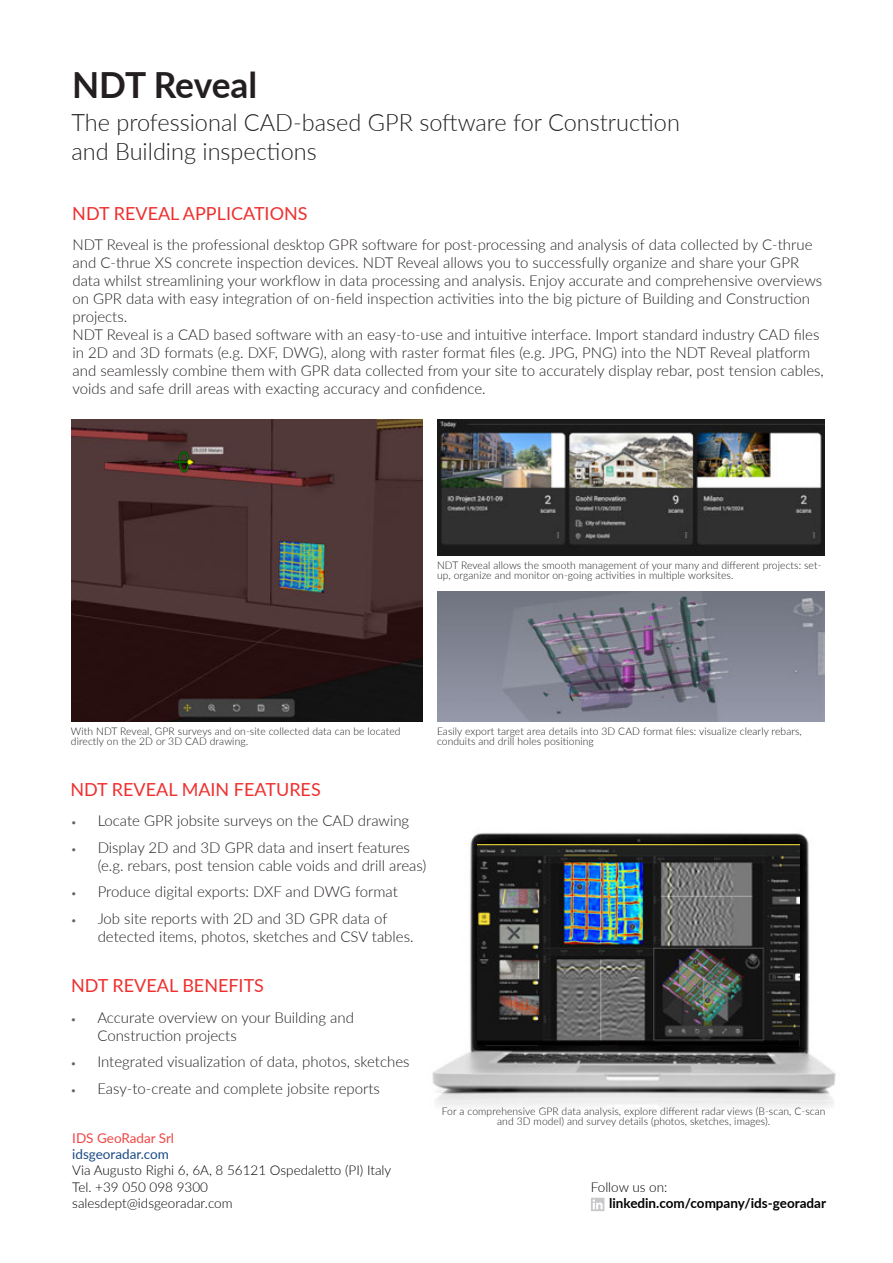
<style>
.page{position:relative;width:893px;height:1263px;background:#fff}
.page>*{position:absolute;margin:0;border:0;box-sizing:border-box;transform-origin:0 0}
.t1{font:700 36px "Lato";letter-spacing:-.015em;color:#231f20}
.t2{font:300 24px/28.8px "Lato";color:#231f20}
.t3{font:18px "Lato";color:#ee302f}
.t4{font:300 15px/18px "Lato";color:#231f20}
.t5{font:300 13.5px "Lato";color:#000}
.t6{font:700 13.5px/16.2px "Lato";color:#000}
.t7{font:13.5px/16.2px "Lato";color:#194983}
.t8{font:300 10.5px/10.5px "Lato";letter-spacing:.01em;color:#231f20}
.s1{font-size:10.5px;color:#636366}
.s2{color:#ef4745}
.s3{font-weight:300}
</style>
<div class="page">
<img style="left:432px;top:833px;width:404px;height:275px">
<img style="left:478px;top:844px;width:322px;height:201px">
<img style="left:71px;top:419px;width:351px;height:303px">
<img style="left:437px;top:419px;width:388px;height:137px">
<img style="left:437px;top:591px;width:388px;height:131px">
<svg style="left:591px;top:1197px;width:14px;height:14px"></svg>
<p class="t1" style="left:72px;top:58px;width:187px">NDT Reveal</p>
<p class="t2" style="left:71px;top:107px;width:610px">The professional CAD-based GPR software for Construction and Building inspections</p>
<p class="t3" style="left:72px;top:201px;width:237px">NDT REVEAL APPLICATIONS</p>
<p class="t4" style="left:73px;top:235px;width:753px">NDT Reveal is the professional desktop GPR software for post-processing and analysis of data collected by C-thrue and C-thrue XS concrete inspection devices. NDT Reveal allows you to successfully organize and share your GPR data whilst streamlining your workflow in data processing and analysis. Enjoy accurate and comprehensive overviews on GPR data with easy integration of on-field inspection activities into the big picture of Building and Construction projects.<br>NDT Reveal is a CAD based software with an easy-to-use and intuitive interface. Import standard industry CAD files in 2D and 3D formats (e.g. DXF, DWG), along with raster format files (e.g. JPG, PNG) into the NDT Reveal platform and seamlessly combine them with GPR data collected from your site to accurately display rebar, post tension cables, voids and safe drill areas with exacting accuracy and confidence.</p>
<p class="t8" style="left:437px;top:559px;width:386px">NDT Reveal allows the smooth management of your many and different projects: set&shy;up, organize and monitor on-going activities in multiple worksites.</p>
<p class="t8" style="left:71px;top:725px;width:331px">With NDT Reveal, GPR surveys and on-site collected data can be located directly on the 2D or 3D CAD drawing.</p>
<p class="t8" style="left:437px;top:725px;width:366px">Easily export target area details into 3D CAD format files: visualize clearly rebars, conduits and drill holes positioning</p>
<p class="t3" style="left:70px;top:776px;width:252px">NDT REVEAL MAIN FEATURES</p>
<p class="t4" style="left:71px;top:811px;width:340px"><span class="s1">•</span> Locate GPR jobsite surveys on the CAD drawing</p>
<p class="t4" style="left:98px;top:838px;width:330px;text-indent:-27px"><span class="s1">•</span> Display 2D and 3D GPR data and insert features (e.g. rebars, post tension cable voids and drill areas)</p>
<p class="t4" style="left:71px;top:882px;width:329px"><span class="s1">•</span> Produce digital exports: DXF and DWG format</p>
<p class="t4" style="left:98px;top:909px;width:317px;text-indent:-27px"><span class="s1">•</span> Job site reports with 2D and 3D GPR data of detected items, photos, sketches and CSV tables.</p>
<p class="t3" style="left:71px;top:973px;width:195px">NDT REVEAL BENEFITS</p>
<p class="t4" style="left:97px;top:1008px;width:258px;text-indent:-27px"><span class="s1">•</span> Accurate overview on your Building and<br>Construction projects</p>
<p class="t4" style="left:70px;top:1052px;width:341px"><span class="s1">•</span> Integrated visualization of data, photos, sketches</p>
<p class="t4" style="left:70px;top:1079px;width:311px"><span class="s1">•</span> Easy-to-create and complete jobsite reports</p>
<p class="t7" style="left:72px;top:1129px;width:103px"><span class="s2">IDS GeoRadar Srl </span>idsgeoradar.com</p>
<p class="t5" style="left:72px;top:1161px;width:321px">Via Augusto Righi 6, 6A, 8 56121 Ospedaletto (PI) Italy</p>
<p class="t5" style="left:72px;top:1177px;width:137px">Tel. +39 050 098 9300</p>
<p class="t5" style="left:72px;top:1193px;width:162px">salesdept@idsgeoradar.com</p>
<p class="t8" style="left:442px;top:1105px;width:385px;text-align:center">For a comprehensive GPR data analysis, explore different radar views (B-scan, C-scan and 3D model) and survey details (photos, sketches, images).</p>
<p class="t6" style="left:609px;top:1178px;width:219px;text-indent:-18px"><span class="s3">Follow us on: </span>linkedin.com/company/ids-georadar</p>
</div>
